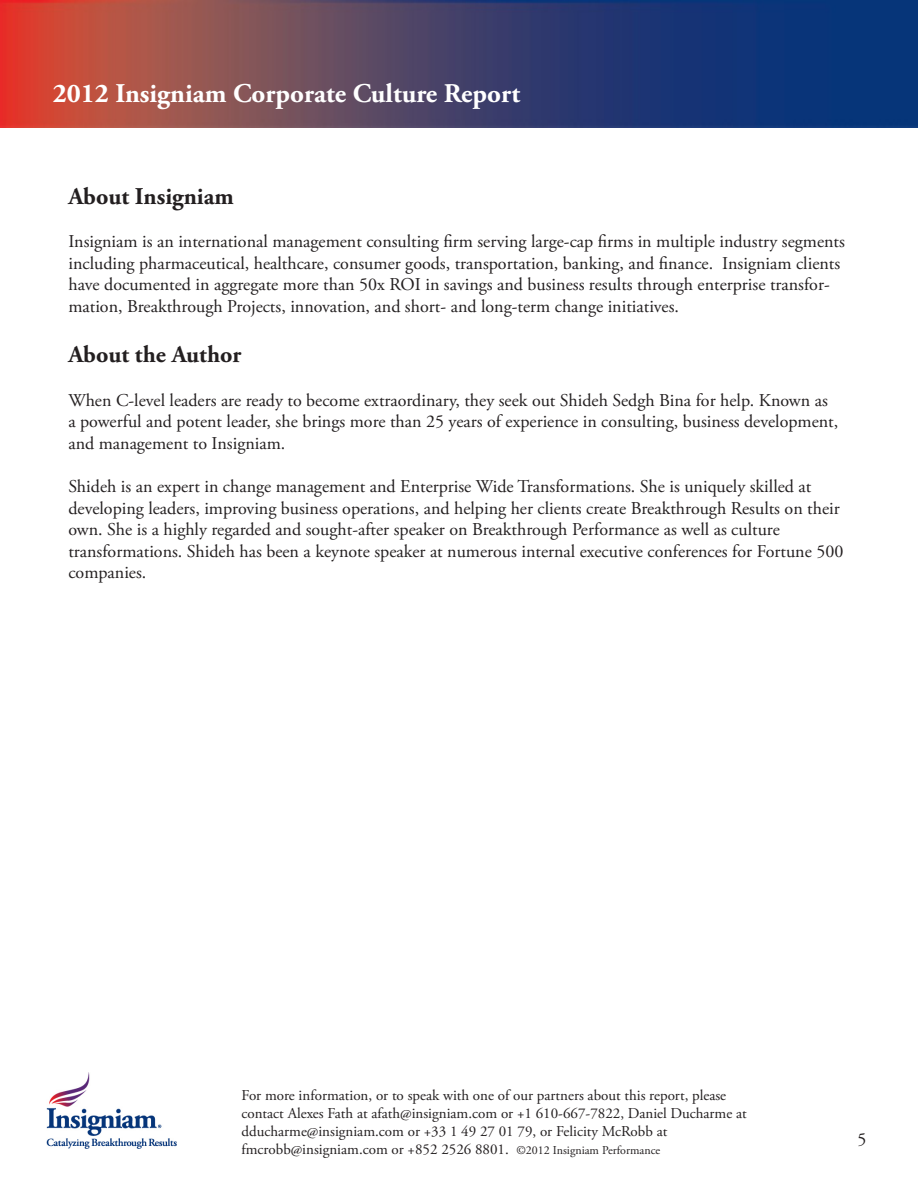
<style>
.page{position:relative;width:918px;height:1188px;background:#fff}
.page>*{position:absolute;margin:0;border:0;box-sizing:border-box;transform-origin:0 0}
.t1{font:700 27px "Adobe Garamond Pro";color:#fff}
.t2{font:700 24px "Adobe Garamond Pro";color:#231f20}
.t3{font:18px/21.6px "Adobe Garamond Pro";color:#231f20}
.t4{font:15px/18px "Adobe Garamond Pro";color:#231f20}
.s1{font-size:12px}
</style>
<div class="page">
<img style="left:0;top:0;width:918px;height:128px">
<img style="left:47px;top:1073px;width:129px;height:76px">
<h1 class="t1" style="left:53px;top:78px;width:469px">2012 Insigniam Corporate Culture Report</h1>
<p class="t2" style="left:68px;top:182px;width:167px">About Insigniam</p>
<p class="t3" style="left:68px;top:231px;width:778px">Insigniam is an international management consulting firm serving large-cap firms in multiple industry segments including pharmaceutical, healthcare, consumer goods, transportation, banking, and finance. Insigniam clients have documented in aggregate more than 50x ROI in savings and business results through enterprise transfor&shy;mation, Breakthrough Projects, innovation, and short- and long-term change initiatives.</p>
<p class="t2" style="left:68px;top:341px;width:175px">About the Author</p>
<p class="t3" style="left:68px;top:390px;width:771px">When C-level leaders are ready to become extraordinary, they seek out Shideh Sedgh Bina for help. Known as a powerful and potent leader, she brings more than 25 years of experience in consulting, business development, and management to Insigniam.</p>
<p class="t3" style="left:68px;top:476px;width:777px">Shideh is an expert in change management and Enterprise Wide Transformations. She is uniquely skilled at developing leaders, improving business operations, and helping her clients create Breakthrough Results on their own. She is a highly regarded and sought-after speaker on Breakthrough Performance as well as culture transformations. Shideh has been a keynote speaker at numerous internal executive conferences for Fortune 500 companies.</p>
<p class="t4" style="left:242px;top:1086px;width:507px">For more information, or to speak with one of our partners about this report, please contact Alexes Fath at afath@insigniam.com or +1 610-667-7822, Daniel Ducharme at dducharme@insigniam.com or +33 1 49 27 01 79, or Felicity McRobb at fmcrobb@insigniam.com or +852 2526 8801. <span class="s1">©2012 Insigniam Performance</span></p>
<p class="t3" style="left:857px;top:1129px;width:10px">5</p>
</div>
